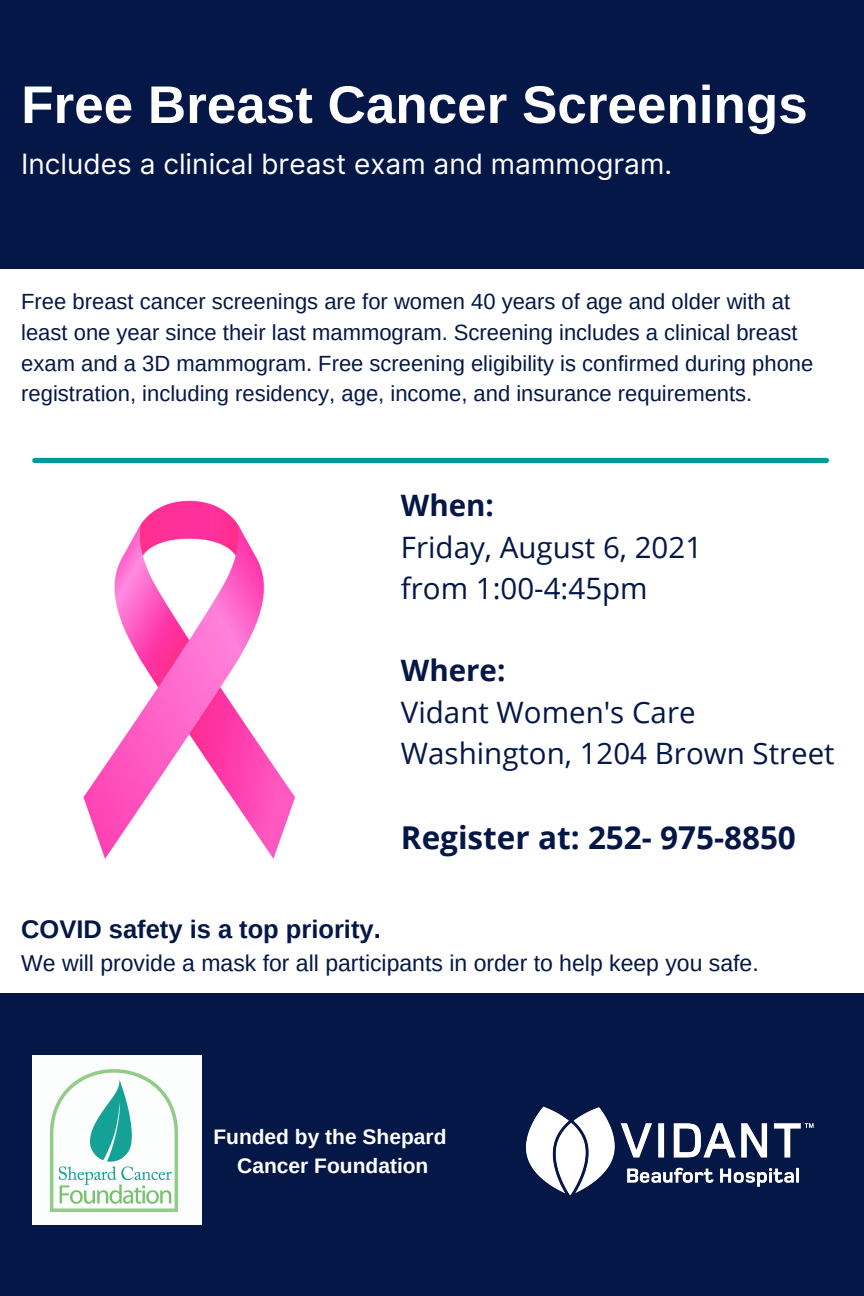
<style>
.page{position:relative;width:864px;height:1296px;background:#041747}
.page>*{position:absolute;margin:0;border:0;box-sizing:border-box;transform-origin:0 0}
.t1{font:700 53px "Arimo";color:#fff}
.t2{font:700 31.5px "Open Sans";color:#041747}
.t3{font:29.5px "Open Sans";color:#041747}
.t4{font:700 29.5px "Open Sans";color:#041747}
.t5{font:28px "Inter";color:#fff}
.t6{font:700 25.5px "Arimo";color:#041747}
.t7{font:23px "Arimo";color:#041747}
.t8{font:22px/30.8px "Arimo";color:#041747}
.t9{font:700 21px "Arimo";color:#fff}
</style>
<div class="page">
<div style="left:0;top:270px;width:864px;height:723px;background:#fff"></div>
<div style="left:35px;top:458px;width:791px;height:5px;background:#03989e"></div>
<img style="left:83px;top:500px;width:212px;height:359px">
<img style="left:526px;top:1106px;width:288px;height:90px">
<img style="left:32px;top:1055px;width:170px;height:170px">
<p class="t1" style="left:21px;top:75px;width:788px">Free Breast Cancer Screenings</p>
<p class="t5" style="left:21px;top:147px;width:652px">Includes a clinical breast exam and mammogram.</p>
<p class="t8" style="left:21px;top:286px;width:794px">Free breast cancer screenings are for women 40 years of age and older with at least one year since their last mammogram. Screening includes a clinical breast exam and a 3D mammogram. Free screening eligibility is confirmed during phone registration, including residency, age, income, and insurance requirements.</p>
<p class="t4" style="left:401px;top:485px;width:95px">When:</p>
<p class="t3" style="left:401px;top:526px;width:303px">Friday, August 6, 2021</p>
<p class="t3" style="left:401px;top:567px;width:248px">from 1:00-4:45pm</p>
<p class="t4" style="left:401px;top:650px;width:106px">Where:</p>
<p class="t3" style="left:401px;top:691px;width:296px">Vidant Women's Care</p>
<p class="t3" style="left:401px;top:732px;width:435px">Washington, 1204 Brown Street</p>
<p class="t2" style="left:401px;top:815px;width:397px">Register at: 252- 975-8850</p>
<p class="t6" style="left:21px;top:915px;width:361px">COVID safety is a top priority.</p>
<p class="t7" style="left:21px;top:950px;width:739px">We will provide a mask for all participants in order to help keep you safe.</p>
<p class="t9" style="left:213px;top:1125px;width:235px">Funded by the Shepard</p>
<p class="t9" style="left:237px;top:1154px;width:193px">Cancer Foundation</p>
</div>
